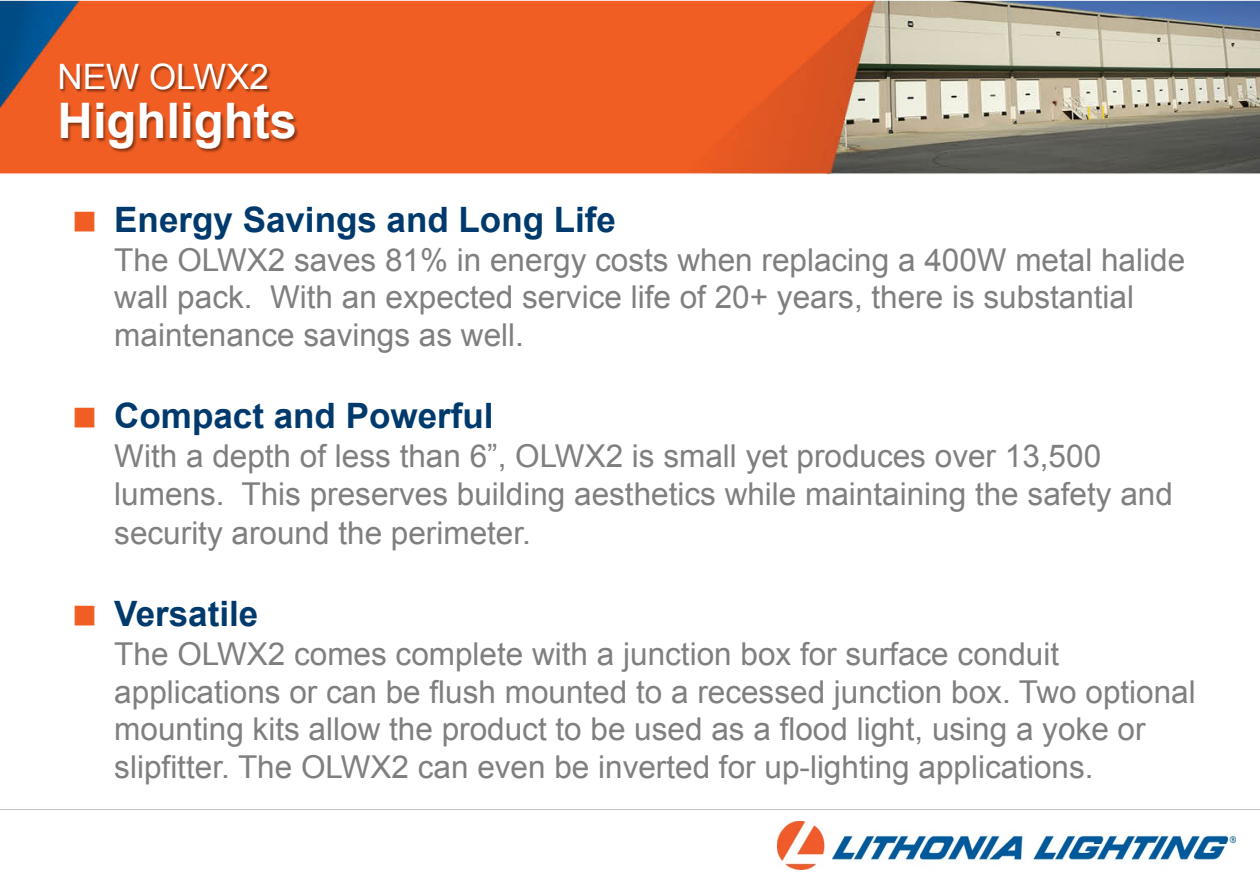
<style>
.page{position:relative;width:1260px;height:882px;background:#fff}
.page>*{position:absolute;margin:0;border:0;box-sizing:border-box;transform-origin:0 0}
.t1{font:700 49px "Arial";color:#fff}
.t2{font:700 35px "Arial";color:#003a6d}
.t3{font:35px "Arial";color:#fff}
.t4{font:31.5px/38px "Arial";color:#7f7f7f}
</style>
<div class="page">
<img style="left:0;top:0;width:1260px;height:870px">
<img style="left:778px;top:822px;width:458px;height:47px">
<img style="left:53px;top:52px;width:224px;height:37px">
<img style="left:53px;top:89px;width:253px;height:71px">
<svg style="left:75px;top:212px;width:19px;height:20px"></svg>
<svg style="left:75px;top:408px;width:19px;height:20px"></svg>
<svg style="left:75px;top:606px;width:19px;height:19px"></svg>
<p class="t3" style="left:58px;top:57px;width:213px">NEW OLWX2</p>
<h1 class="t1" style="left:58px;top:94px;width:241px">Highlights</h1>
<p class="t2" style="left:114px;top:201px;width:503px">Energy Savings and Long Life</p>
<p class="t4" style="left:114px;top:241px;width:1072px">The OLWX2 saves 81% in energy costs when replacing a 400W metal halide wall pack. With an expected service life of 20+ years, there is substantial maintenance savings as well.</p>
<p class="t2" style="left:114px;top:397px;width:381px">Compact and Powerful</p>
<p class="t4" style="left:114px;top:437px;width:1060px;line-height:38.5px">With a depth of less than 6”, OLWX2 is small yet produces over 13,500 lumens. This preserves building aesthetics while maintaining the safety and security around the perimeter.</p>
<p class="t2" style="left:114px;top:594px;width:145px">Versatile</p>
<p class="t4" style="left:114px;top:635px;width:1083px">The OLWX2 comes complete with a junction box for surface conduit applications or can be flush mounted to a recessed junction box. Two optional mounting kits allow the product to be used as a flood light, using a yoke or slipfitter. The OLWX2 can even be inverted for up-lighting applications.</p>
</div>
